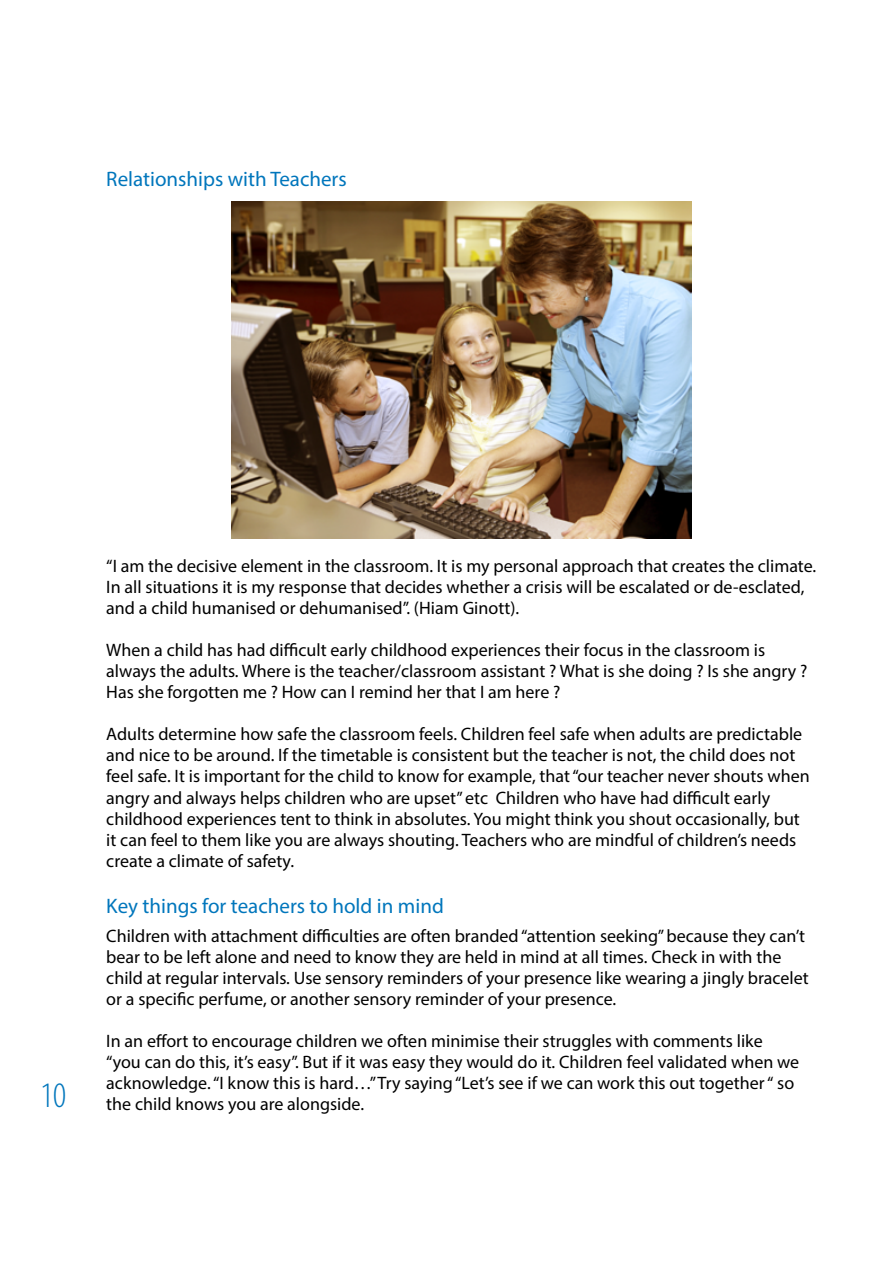
<style>
.page{position:relative;width:893px;height:1263px;background:#fff}
.page>*{position:absolute;margin:0;border:0;box-sizing:border-box;transform-origin:0 0}
.t1{font:300 condensed 36px "Myriad Pro";color:#0076bc}
.t2{font:21px "Myriad Pro";color:#0076bc}
.t3{font:18px/21px "Myriad Pro";color:#000}
</style>
<div class="page">
<img style="left:231px;top:201px;width:460px;height:338px">
<p class="t2" style="left:106px;top:166px;width:242px">Relationships with Teachers</p>
<h1 class="t1" style="left:40px;top:1074px;width:27px">10</h1>
<p class="t3" style="left:106px;top:556px;width:711px">“I am the decisive element in the classroom. It is my personal approach that creates the climate.<br>In all situations it is my response that decides whether a crisis will be escalated or de-esclated, and a child humanised or dehumanised”. (Hiam Ginott).</p>
<p class="t3" style="left:106px;top:640px;width:703px">When a child has had difficult early childhood experiences their focus in the classroom is always the adults. Where is the teacher/classroom assistant ? What is she doing ? Is she angry ?<br>Has she forgotten me ? How can I remind her that I am here ?</p>
<p class="t3" style="left:106px;top:724px;width:705px">Adults determine how safe the classroom feels. Children feel safe when adults are predictable and nice to be around. If the timetable is consistent but the teacher is not, the child does not feel safe. It is important for the child to know for example, that “our teacher never shouts when angry and always helps children who are upset” etc Children who have had difficult early childhood experiences tent to think in absolutes. You might think you shout occasionally, but it can feel to them like you are always shouting. Teachers who are mindful of children’s needs create a climate of safety.</p>
<p class="t2" style="left:106px;top:893px;width:339px">Key things for teachers to hold in mind</p>
<p class="t3" style="left:106px;top:925px;width:704px">Children with attachment difficulties are often branded “attention seeking” because they can’t bear to be left alone and need to know they are held in mind at all times. Check in with the child at regular intervals. Use sensory reminders of your presence like wearing a jingly bracelet or a specific perfume, or another sensory reminder of your presence.</p>
<p class="t3" style="left:106px;top:1030px;width:694px">In an effort to encourage children we often minimise their struggles with comments like “you can do this, it’s easy”. But if it was easy they would do it. Children feel validated when we acknowledge. “I know this is hard…” Try saying “Let’s see if we can work this out together “ so the child knows you are alongside.</p>
</div>
